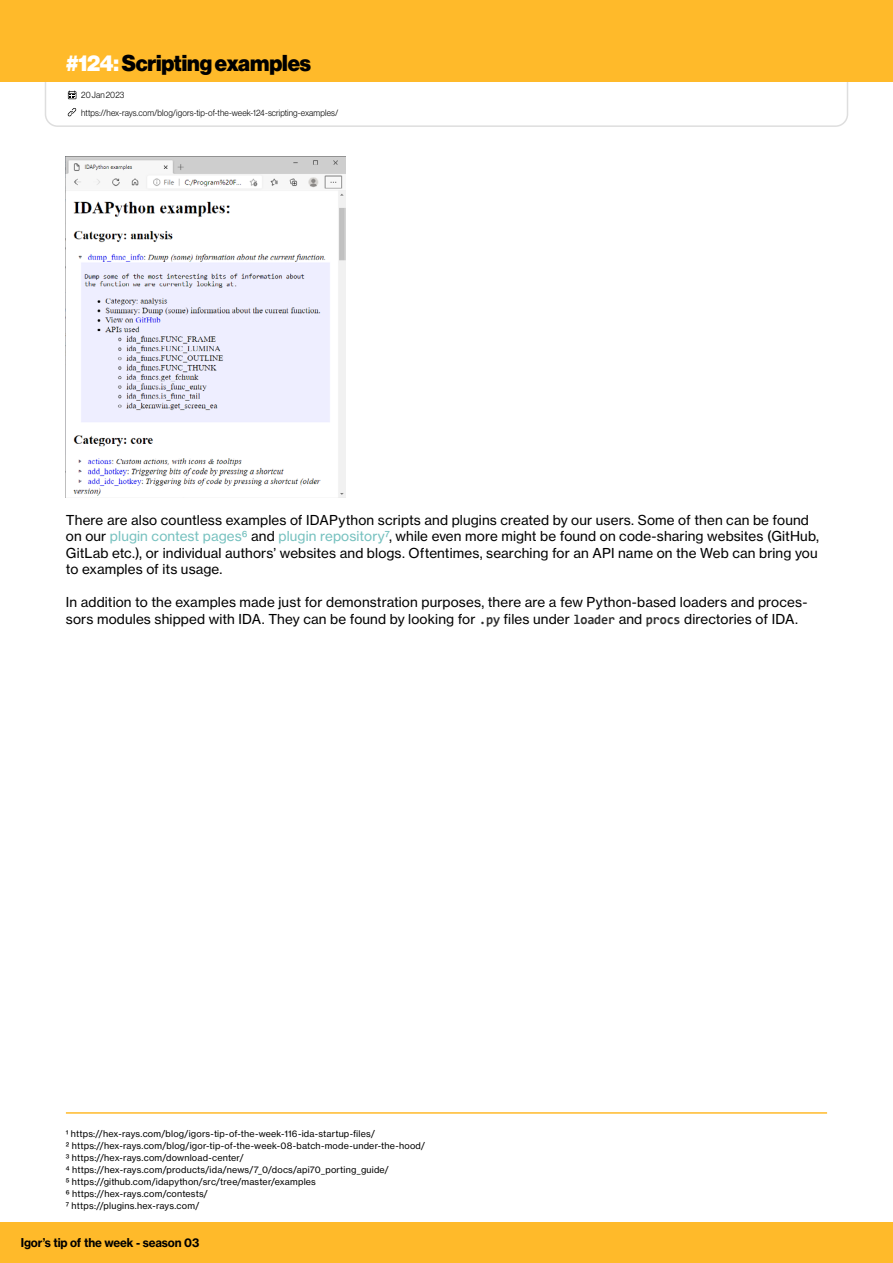
<style>
.page{position:relative;width:893px;height:1263px;background:#fff}
.page>*{position:absolute;margin:0;border:0;box-sizing:border-box;transform-origin:0 0}
.t1{font:22.5px "N Haas Grotesk DS Pro 95 Blk";letter-spacing:-.005em;color:#000;scale:.95 1}
.t2{font:13.5px/16.5px "N Haas Grotesk TX Pro 55 Rg";letter-spacing:.01em;color:#000}
.t3{font:12px "N Haas Grotesk TX Pro 75 Bd";letter-spacing:-.01em;color:#000;scale:.95 1}
.t4{font:9px/12px "N Haas Grotesk TX Pro 55 Rg";letter-spacing:.02em;color:#000}
.t5{font:9px "N Haas Grotesk DS Pro 45 Lt";letter-spacing:.01em;color:#000;scale:.95 1}
.s1{color:#fff}
.s2{color:#76c1bf}
.s3{font-family:"Consolas";font-weight:700;color:#303030}
</style>
<div class="page">
<div style="left:0;top:1222px;width:893px;height:41px;background:#ffba2a"></div>
<div style="left:45px;top:60px;width:803px;height:67px;border:2px solid #dedede;border-radius:12px"></div>
<div style="left:0;top:0;width:893px;height:82px;background:#ffba2a"></div>
<svg style="left:68px;top:108px;width:8px;height:9px"></svg>
<svg style="left:68px;top:91px;width:8px;height:8px"></svg>
<hr style="left:66px;top:1112px;width:761px;height:2px;background:#ffba2a">
<img style="left:66px;top:156px;width:279px;height:342px">
<h1 class="t1" style="left:66px;top:50px;width:259px"><span class="s1">#124:</span> Scripting examples</h1>
<p class="t5" style="left:81px;top:90px;width:47px">20 Jan 2023</p>
<p class="t5" style="left:81px;top:107px;width:272px">https://hex-rays.com/blog/igors-tip-of-the-week-124-scripting-examples/</p>
<p class="t2" style="left:66px;top:512px;width:755px">There are also countless examples of IDAPython scripts and plugins created by our users. Some of then can be found on our <span class="s2">plugin contest pages6</span> and <span class="s2">plugin repository7</span>, while even more might be found on code-sharing websites (GitHub, GitLab etc.), or individual authors’ websites and blogs. Oftentimes, searching for an API name on the Web can bring you to examples of its usage.</p>
<p class="t2" style="left:66px;top:594px;width:743px">In addition to the examples made just for demonstration purposes, there are a few Python-based loaders and proces&shy;sors modules shipped with IDA. They can be found by looking for <span class="s3">.py</span> files under <span class="s3">loader</span> and <span class="s3">procs</span> directories of IDA.</p>
<p class="t4" style="left:66px;top:1128px;width:361px">1 https://hex-rays.com/blog/igors-tip-of-the-week-116-ida-startup-files/<br>2 https://hex-rays.com/blog/igor-tip-of-the-week-08-batch-mode-under-the-hood/ 3 https://hex-rays.com/download-center/<br>4 https://hex-rays.com/products/ida/news/7_0/docs/api70_porting_guide/<br>5 https://github.com/idapython/src/tree/master/examples<br>6 https://hex-rays.com/contests/<br>7 https://plugins.hex-rays.com/</p>
<p class="t3" style="left:21px;top:1235px;width:189px">Igor’s tip of the week - season 03</p>
</div>
